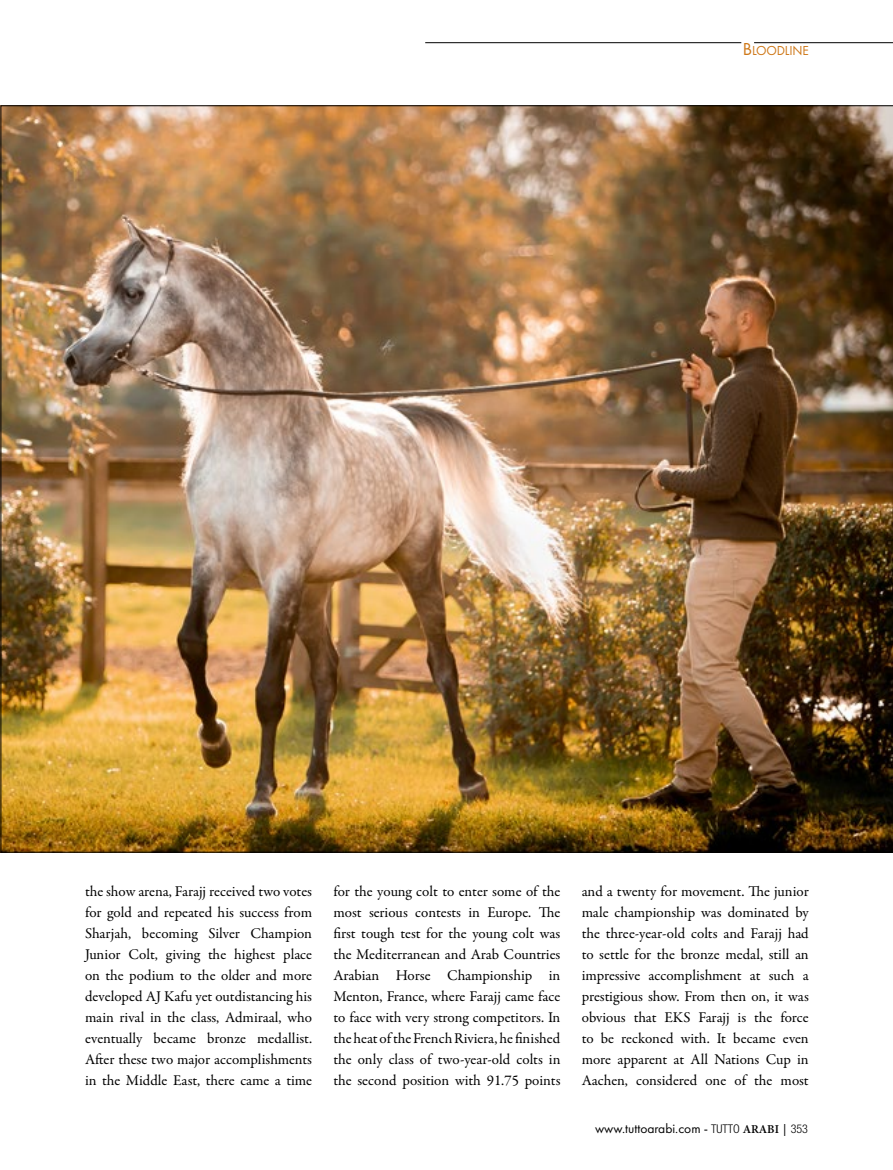
<style>
.page{position:relative;width:893px;height:1170px;background:#fff}
.page>*{position:absolute;margin:0;border:0;box-sizing:border-box;transform-origin:0 0}
.t1{font:15px/21px "Garamond Premr Pro";color:#000;text-align:justify}
.t2{font:13.5px "Futura PT";color:#000}
.t3{font:13.5px "Futura PT";letter-spacing:-.015em;color:#ce7717}
.s1{font-size:18px}
.s2{font-family:"Helvetica Neue LT Std";font-weight:300;font-stretch:condensed;font-size:12px}
.s3{font-family:"Minion Pro";font-weight:600;font-size:12px}
.s4{font-size:12px}
</style>
<div class="page">
<img style="left:0;top:105px;width:893px;height:747px">
<hr style="left:754px;top:42px;width:139px;height:1px;background:#000">
<hr style="left:425px;top:42px;width:316px;height:1px;background:#000">
<p class="t3" style="left:743px;top:43px;width:67px"><span class="s1">B</span>LOODLINE</p>
<p class="t1" style="left:85px;top:880px;width:229px">the show arena, Farajj received two votes for gold and repeated his success from Sharjah, becoming Silver Champion Junior Colt, giving the highest place on the podium to the older and more developed AJ Kafu yet outdistancing his main rival in the class, Admiraal, who eventually became bronze medallist.<br>After these two major accomplishments in the Middle East, there came a time</p>
<p class="t1" style="left:333px;top:880px;width:229px">for the young colt to enter some of the most serious contests in Europe. The first tough test for the young colt was the Mediterranean and Arab Countries Arabian Horse Championship in Menton, France, where Farajj came face to face with very strong competitors. In the heat of the French Riviera, he finished the only class of two-year-old colts in the second position with 91.75 points</p>
<p class="t1" style="left:582px;top:880px;width:229px">and a twenty for movement. The junior male championship was dominated by the three-year-old colts and Farajj had to settle for the bronze medal, still an impressive accomplishment at such a prestigious show. From then on, it was obvious that EKS Farajj is the force to be reckoned with. It became even more apparent at All Nations Cup in Aachen, considered one of the most</p>
<p class="t2" style="left:595px;top:1119px;width:214px">www.tuttoarabi.com - <span class="s2">TUTTO</span> <span class="s3">ARABI</span> <span class="s4">|</span> <span class="s2">353</span></p>
</div>
